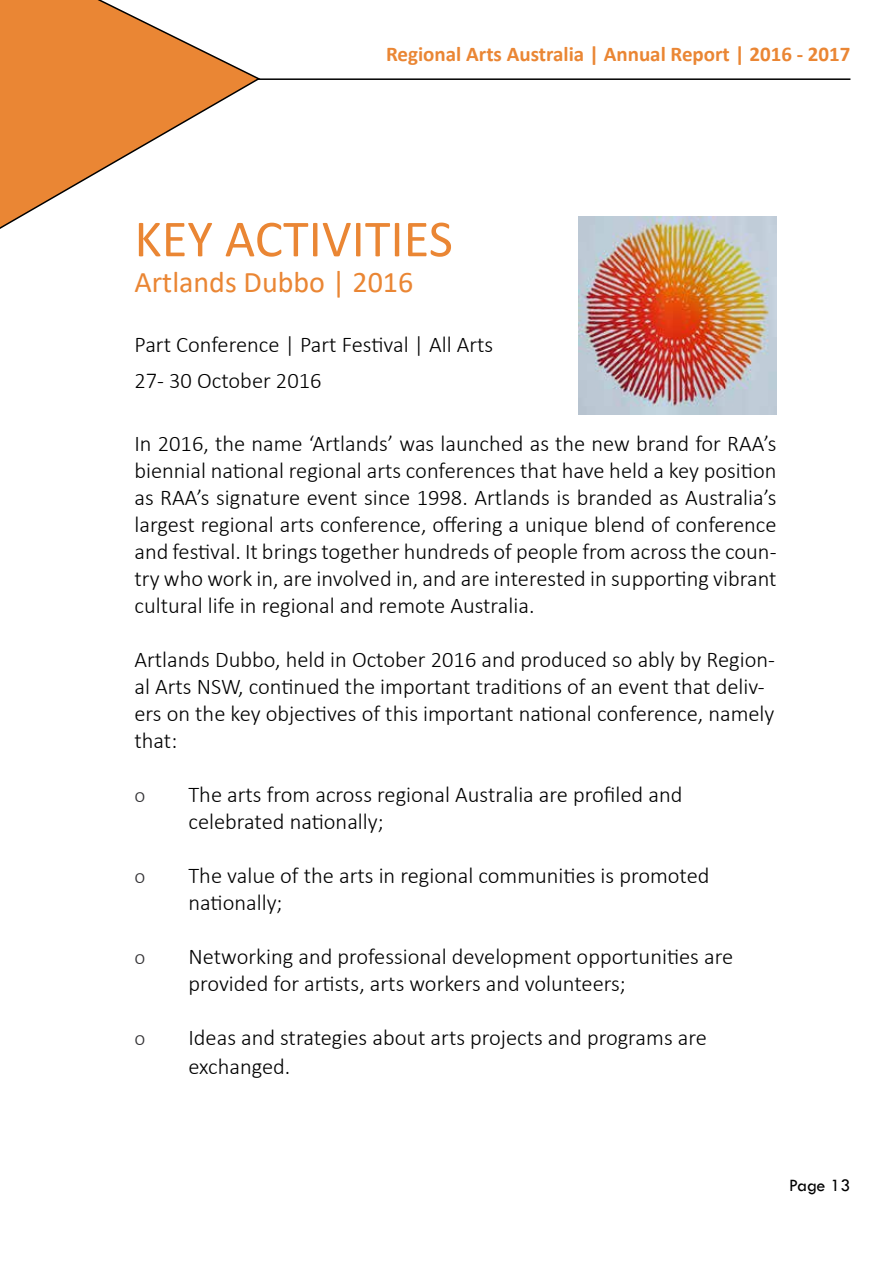
<style>
.page{position:relative;width:893px;height:1263px;background:#fff}
.page>*{position:absolute;margin:0;border:0;box-sizing:border-box;transform-origin:0 0}
.t1{font:52.5px "Calibri";color:#ea8634}
.t2{font:30px "Calibri";color:#ea8634}
.t3{font:300 22.5px/27px "Calibri";color:#000}
.t4{font:700 21px "Calibri";color:#ea8634}
.t5{font:300 21px "Calibri";color:#333235}
.t6{font:18px "Tw Cen";letter-spacing:-.01em;color:#000}
</style>
<div class="page">
<hr style="left:156px;top:78px;width:694px;height:2px;background:#000">
<svg style="left:0;top:0;width:262px;height:229px"></svg>
<img style="left:578px;top:217px;width:198px;height:198px">
<p class="t4" style="left:386px;top:40px;width:466px">Regional Arts Australia | Annual Report | 2016 - 2017</p>
<h1 class="t1" style="left:134px;top:202px;width:320px">KEY ACTIVITIES</h1>
<h2 class="t2" style="left:134px;top:261px;width:280px">Artlands Dubbo | 2016</h2>
<p class="t3" style="left:134px;top:326px;width:360px;line-height:36px">Part Conference | Part Festival | All Arts<br>27- 30 October 2016</p>
<p class="t3" style="left:134px;top:429px;width:644px;text-align:justify">In 2016, the name ‘Artlands’ was launched as the new brand for RAA’s biennial national regional arts conferences that have held a key position as RAA’s signature event since 1998. Artlands is branded as Australia’s largest regional arts conference, offering a unique blend of conference and festival. It brings together hundreds of people from across the coun&shy;try who work in, are involved in, and are interested in supporting vibrant cultural life in regional and remote Australia.</p>
<p class="t3" style="left:134px;top:645px;width:642px">Artlands Dubbo, held in October 2016 and produced so ably by Region&shy;al Arts NSW, continued the important traditions of an event that deliv&shy;ers on the key objectives of this important national conference, namely that:</p>
<p class="t5" style="left:134px;top:782px;width:12px">o</p>
<p class="t3" style="left:188px;top:780px;width:495px">The arts from across regional Australia are profiled and celebrated nationally;</p>
<p class="t5" style="left:134px;top:863px;width:12px">o</p>
<p class="t3" style="left:188px;top:861px;width:523px">The value of the arts in regional communities is promoted nationally;</p>
<p class="t5" style="left:134px;top:944px;width:12px">o</p>
<p class="t3" style="left:188px;top:942px;width:546px">Networking and professional development opportunities are provided for artists, arts workers and volunteers;</p>
<p class="t5" style="left:134px;top:1025px;width:12px">o</p>
<p class="t3" style="left:188px;top:1023px;width:520px;line-height:28.8px">Ideas and strategies about arts projects and programs are exchanged.</p>
<p class="t6" style="left:789px;top:1175px;width:63px">Page 13</p>
</div>
